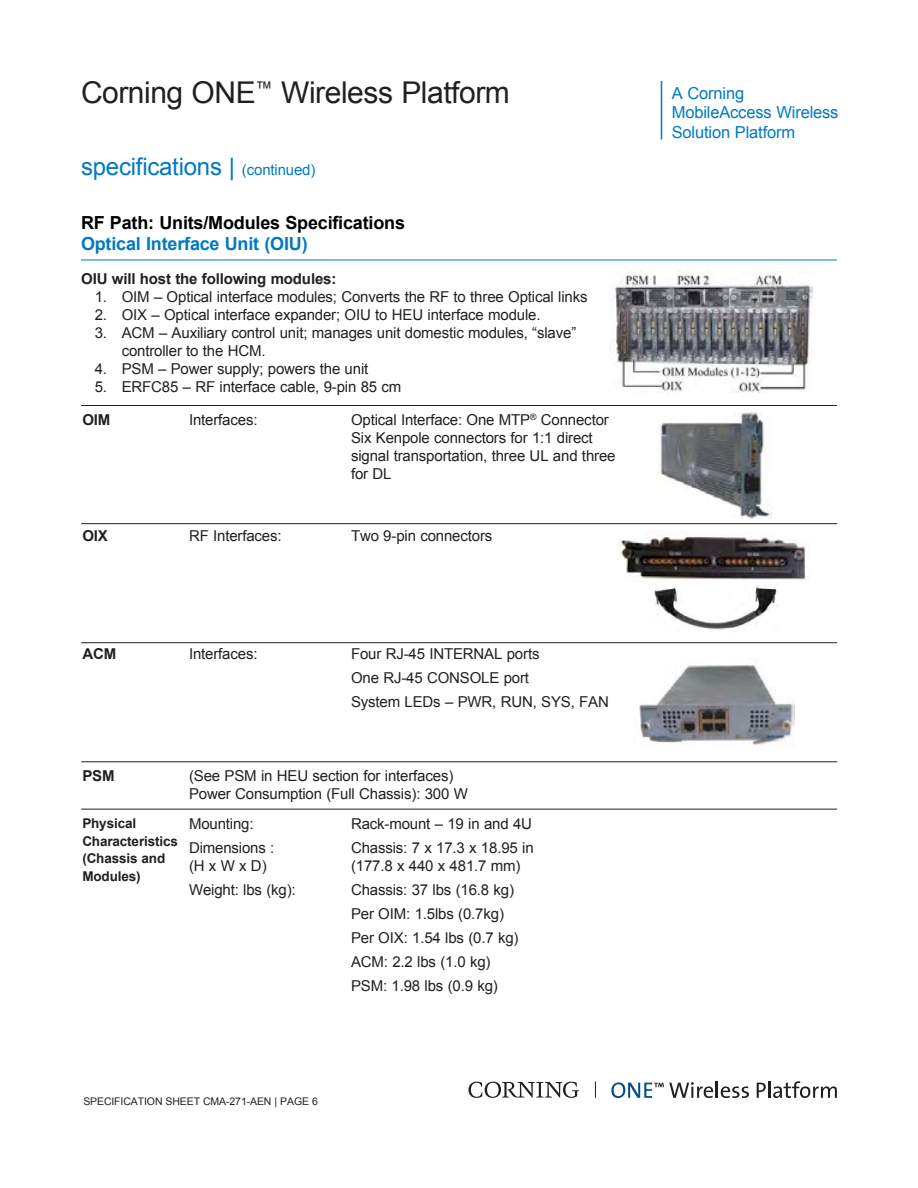
<style>
.page{position:relative;width:918px;height:1188px;background:#fff}
.page>*{position:absolute;margin:0;border:0;box-sizing:border-box;transform-origin:0 0}
.t1{font:30px "Arial";letter-spacing:-.015em;color:#231f20}
.t2{font:24px "Arial";letter-spacing:-.01em;color:#0079c2}
.t3{font:700 18px/21px "Arial";letter-spacing:-.01em;color:#000}
.t4{font:16.5px/19.5px "Arial";letter-spacing:-.01em;color:#0079c2}
.t5{font:15px/18px "Arial";letter-spacing:-.01em;color:#231f20}
.t6{font:700 15px "Arial";letter-spacing:-.01em;color:#231f20}
.t7{font:700 13.5px/17.7px "Arial";letter-spacing:-.01em;color:#231f20}
.t8{font:10.5px "Arial";letter-spacing:-.01em;color:#231f20}
.s1{font-size:15px}
.s2{color:#0079c2}
</style>
<div class="page">
<hr style="left:661px;top:81px;width:1px;height:59px;background:#0079c2">
<svg style="left:468px;top:1082px;width:111px;height:16px"></svg>
<svg style="left:595px;top:1082px;width:1px;height:16px"></svg>
<svg style="left:611px;top:1081px;width:138px;height:17px"></svg>
<svg style="left:757px;top:1081px;width:80px;height:17px"></svg>
<hr style="left:81px;top:523px;width:756px;height:1px;background:#231f20">
<hr style="left:81px;top:642px;width:756px;height:1px;background:#231f20">
<hr style="left:81px;top:761px;width:756px;height:1px;background:#231f20">
<hr style="left:81px;top:809px;width:756px;height:1px;background:#231f20">
<hr style="left:81px;top:405px;width:756px;height:1px;background:#231f20">
<hr style="left:81px;top:260px;width:756px;height:1px;background:#0079c2">
<img style="left:609px;top:272px;width:203px;height:120px">
<img style="left:660px;top:412px;width:111px;height:107px">
<img style="left:638px;top:665px;width:157px;height:80px">
<img style="left:618px;top:536px;width:188px;height:44px">
<img style="left:654px;top:585px;width:125px;height:45px">
<h1 class="t1" style="left:81px;top:73px;width:430px">Corning ONE<sup>™</sup> Wireless Platform</h1>
<p class="t4" style="left:672px;top:84px;width:168px">A Corning<br>MobileAccess Wireless<br>Solution Platform</p>
<p class="t2" style="left:81px;top:151px;width:236px">specifications | <span class="s1">(continued)</span></p>
<p class="t3" style="left:81px;top:213px;width:326px">RF Path: Units/Modules Specifications<br><span class="s2">Optical Interface Unit (OIU)</span></p>
<p class="t6" style="left:81px;top:268px;width:257px">OIU will host the following modules:</p>
<p class="t5" style="left:95px;top:288px;width:494px">1. OIM – Optical interface modules; Converts the RF to three Optical links</p>
<p class="t5" style="left:95px;top:306px;width:447px">2. OIX – Optical interface expander; OIU to HEU interface module.</p>
<p class="t5" style="left:122px;top:324px;width:456px;text-indent:-27px">3. ACM – Auxiliary control unit; manages unit domestic modules, “slave” controller to the HCM.</p>
<p class="t5" style="left:95px;top:360px;width:275px">4. PSM – Power supply; powers the unit</p>
<p class="t5" style="left:95px;top:378px;width:308px">5. ERFC85 – RF interface cable, 9-pin 85 cm</p>
<p class="t5" style="left:189px;top:411px;width:70px">Interfaces:</p>
<p class="t5" style="left:351px;top:411px;width:259px">Optical Interface: One MTP<sup>®</sup> Connector</p>
<p class="t5" style="left:351px;top:429px;width:266px">Six Kenpole connectors for 1:1 direct signal transportation, three UL and three for DL</p>
<p class="t6" style="left:82px;top:410px;width:30px">OIM</p>
<p class="t6" style="left:82px;top:526px;width:27px">OIX</p>
<p class="t5" style="left:189px;top:527px;width:94px">RF Interfaces:</p>
<p class="t5" style="left:351px;top:527px;width:143px">Two 9-pin connectors</p>
<p class="t6" style="left:82px;top:643px;width:35px">ACM</p>
<p class="t5" style="left:189px;top:645px;width:70px">Interfaces:</p>
<p class="t5" style="left:351px;top:645px;width:190px">Four RJ-45 INTERNAL ports</p>
<p class="t5" style="left:351px;top:669px;width:180px">One RJ-45 CONSOLE port</p>
<p class="t5" style="left:351px;top:693px;width:259px">System LEDs – PWR, RUN, SYS, FAN</p>
<p class="t6" style="left:82px;top:766px;width:34px">PSM</p>
<p class="t7" style="left:82px;top:815px;width:97px">Physical<br>Characteristics</p>
<p class="t7" style="left:82px;top:850px;width:84px">(Chassis and<br>Modules)</p>
<p class="t5" style="left:189px;top:767px;width:266px">(See PSM in HEU section for interfaces)</p>
<p class="t5" style="left:189px;top:785px;width:280px">Power Consumption (Full Chassis): 300 W</p>
<p class="t5" style="left:189px;top:815px;width:66px">Mounting:</p>
<p class="t5" style="left:351px;top:815px;width:183px">Rack-mount – 19 in and 4U</p>
<p class="t5" style="left:189px;top:839px;width:87px">Dimensions :</p>
<p class="t5" style="left:351px;top:839px;width:184px">Chassis: 7 x 17.3 x 18.95 in</p>
<p class="t5" style="left:189px;top:857px;width:79px">(H x W x D)</p>
<p class="t5" style="left:351px;top:857px;width:171px">(177.8 x 440 x 481.7 mm)</p>
<p class="t5" style="left:189px;top:881px;width:108px">Weight: lbs (kg):</p>
<p class="t5" style="left:351px;top:881px;width:165px">Chassis: 37 lbs (16.8 kg)</p>
<p class="t5" style="left:351px;top:905px;width:155px">Per OIM: 1.5lbs (0.7kg)</p>
<p class="t5" style="left:351px;top:929px;width:169px">Per OIX: 1.54 lbs (0.7 kg)</p>
<p class="t5" style="left:351px;top:953px;width:141px">ACM: 2.2 lbs (1.0 kg)</p>
<p class="t5" style="left:351px;top:977px;width:148px">PSM: 1.98 lbs (0.9 kg)</p>
<p class="t8" style="left:83px;top:1095px;width:236px">SPECIFICATION SHEET CMA-271-AEN | PAGE 6</p>
</div>
